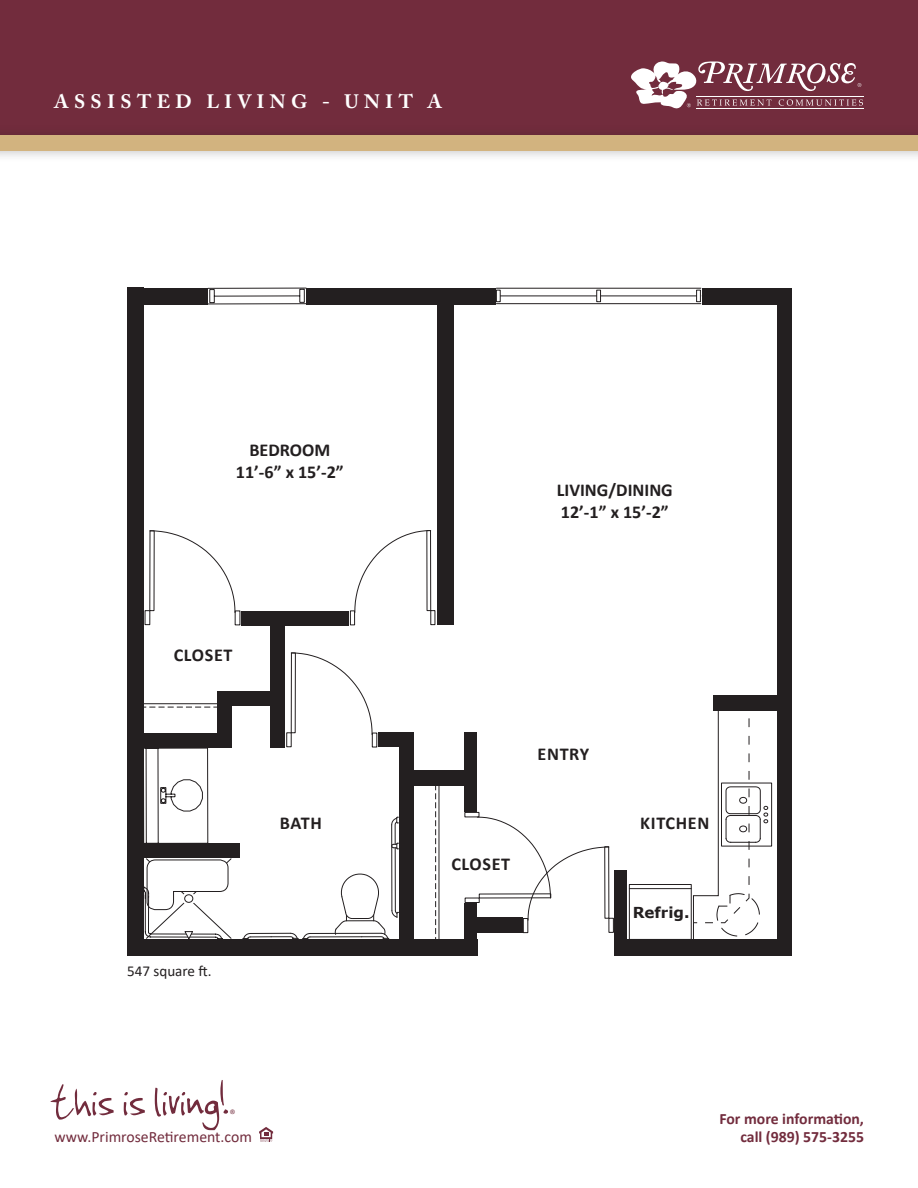
<style>
.page{position:relative;width:918px;height:1188px;background:#fff}
.page>*{position:absolute;margin:0;border:0;box-sizing:border-box;transform-origin:0 0}
.t1{font:55.95px "Jenkinsv 20";color:#722c3d}
.t2{font:700 19.5px "Adobe Caslon";letter-spacing:.275em;color:#fff}
.t3{font:700 18.15px "Calibri";letter-spacing:.015em;color:#231f20}
.t4{font:700 18.15px "Calibri";letter-spacing:.035em;color:#231f20}
.t5{font:700 15.75px "Calibri";color:#722c3d}
.t6{font:15.75px "Calibri";color:#722c3d}
.t7{font:15.15px "Calibri";color:#231f20}
.t8{font:700 15.15px "Verdana";color:#231f20}
.t9{font:300 12.3px "Calibri";color:#722c3d}
</style>
<div class="page">
<div style="left:0;top:0;width:918px;height:149px;background:#722c3d"></div>
<div style="left:0;top:124px;width:918px;height:39px;background:#231f20;opacity:.3"></div>
<div style="left:0;top:136px;width:918px;height:15px;background:#d2b37f"></div>
<svg style="left:259px;top:1127px;width:14px;height:15px"></svg>
<hr style="left:696px;top:108px;width:168px;height:1px;background:#fff">
<hr style="left:696px;top:96px;width:168px;height:1px;background:#fff">
<svg style="left:631px;top:61px;width:232px;height:48px"></svg>
<div style="left:127px;top:288px;width:81px;height:16px;background:#231f20"></div>
<div style="left:306px;top:288px;width:146px;height:16px;background:#231f20"></div>
<div style="left:778px;top:288px;width:14px;height:663px;background:#231f20"></div>
<svg style="left:207px;top:287px;width:100px;height:18px"></svg>
<svg style="left:391px;top:816px;width:8px;height:34px"></svg>
<hr style="left:391px;top:825px;width:1px;height:86px;background:#231f20">
<hr style="left:395px;top:848px;width:1px;height:62px;background:#231f20">
<svg style="left:143px;top:748px;width:65px;height:95px"></svg>
<div style="left:702px;top:288px;width:77px;height:16px;background:#231f20"></div>
<div style="left:439px;top:288px;width:56px;height:16px;background:#231f20"></div>
<div style="left:437px;top:292px;width:16px;height:333px;background:#231f20"></div>
<div style="left:127px;top:288px;width:16px;height:655px;background:#231f20"></div>
<div style="left:241px;top:611px;width:107px;height:15px;background:#231f20"></div>
<div style="left:405px;top:770px;width:67px;height:16px;background:#231f20"></div>
<div style="left:464px;top:732px;width:13px;height:79px;background:#231f20"></div>
<div style="left:127px;top:940px;width:350px;height:16px;background:#231f20"></div>
<div style="left:614px;top:870px;width:13px;height:82px;background:#231f20"></div>
<div style="left:721px;top:783px;width:51px;height:63px;border:1px solid #231f20"></div>
<div style="left:629px;top:884px;width:63px;height:56px;border:1px solid #231f20"></div>
<hr style="left:629px;top:888px;width:62px;height:1px;background:#231f20">
<div style="left:138px;top:733px;width:92px;height:15px;background:#231f20"></div>
<div style="left:219px;top:691px;width:64px;height:15px;background:#231f20"></div>
<div style="left:270px;top:619px;width:15px;height:129px;background:#231f20"></div>
<div style="left:217px;top:691px;width:15px;height:57px;background:#231f20"></div>
<svg style="left:149px;top:530px;width:87px;height:83px"></svg>
<div style="left:145px;top:610px;width:5px;height:15px;border:1px solid #231f20"></div>
<svg style="left:354px;top:530px;width:77px;height:83px"></svg>
<div style="left:350px;top:611px;width:5px;height:14px;border:1px solid #231f20"></div>
<div style="left:430px;top:610px;width:5px;height:15px;border:1px solid #231f20"></div>
<hr style="left:140px;top:703px;width:79px;height:1px;background:#231f20">
<svg style="left:143px;top:707px;width:74px;height:1px"></svg>
<div style="left:138px;top:843px;width:101px;height:15px;background:#231f20"></div>
<svg style="left:143px;top:858px;width:89px;height:82px"></svg>
<div style="left:399px;top:732px;width:15px;height:211px;background:#231f20"></div>
<div style="left:378px;top:732px;width:34px;height:15px;background:#231f20"></div>
<svg style="left:242px;top:933px;width:69px;height:7px"></svg>
<svg style="left:335px;top:874px;width:64px;height:66px"></svg>
<hr style="left:310px;top:933px;width:71px;height:1px;background:#231f20">
<hr style="left:310px;top:937px;width:52px;height:1px;background:#231f20">
<svg style="left:290px;top:652px;width:83px;height:83px"></svg>
<div style="left:372px;top:733px;width:5px;height:14px;border:1px solid #231f20"></div>
<div style="left:286px;top:732px;width:6px;height:15px;border:1px solid #231f20"></div>
<div style="left:464px;top:904px;width:13px;height:50px;background:#231f20"></div>
<div style="left:470px;top:917px;width:52px;height:16px;background:#231f20"></div>
<div style="left:614px;top:940px;width:178px;height:16px;background:#231f20"></div>
<div style="left:523px;top:918px;width:5px;height:15px;border:1px solid #231f20"></div>
<div style="left:609px;top:918px;width:5px;height:15px;border:1px solid #231f20"></div>
<hr style="left:439px;top:784px;width:1px;height:159px;background:#231f20">
<svg style="left:435px;top:786px;width:1px;height:154px"></svg>
<svg style="left:477px;top:816px;width:133px;height:105px"></svg>
<div style="left:465px;top:812px;width:14px;height:5px;border:1px solid #231f20"></div>
<div style="left:465px;top:898px;width:15px;height:5px;border:1px solid #231f20"></div>
<div style="left:713px;top:696px;width:67px;height:15px;background:#231f20"></div>
<svg style="left:693px;top:711px;width:75px;height:229px"></svg>
<hr style="left:496px;top:303px;width:205px;height:1px;background:#231f20">
<hr style="left:496px;top:288px;width:205px;height:1px;background:#231f20">
<hr style="left:496px;top:296px;width:205px;height:1px;background:#231f20">
<hr style="left:597px;top:290px;width:4px;height:12px;background:#fff">
<div style="left:596px;top:290px;width:5px;height:12px;border:1px solid #231f20"></div>
<hr style="left:496px;top:290px;width:4px;height:12px;background:#fff">
<div style="left:496px;top:290px;width:5px;height:12px;border:1px solid #231f20"></div>
<div style="left:696px;top:290px;width:5px;height:12px;border:1px solid #231f20"></div>
<p class="t2" style="left:55px;top:90px;width:389px">ASSISTED LIVING - UNIT A</p>
<p class="t3" style="left:249px;top:437px;width:82px">BEDROOM</p>
<p class="t3" style="left:236px;top:459px;width:110px">11’-6” x 15’-2”</p>
<p class="t3" style="left:174px;top:642px;width:60px">CLOSET</p>
<p class="t3" style="left:557px;top:477px;width:118px">LIVING/DINING</p>
<p class="t3" style="left:561px;top:499px;width:110px">12’-1” x 15’-2”</p>
<p class="t3" style="left:538px;top:741px;width:53px">ENTRY</p>
<p class="t3" style="left:280px;top:810px;width:44px">BATH</p>
<p class="t4" style="left:640px;top:810px;width:71px">KITCHEN</p>
<p class="t3" style="left:451px;top:851px;width:60px">CLOSET</p>
<p class="t7" style="left:127px;top:961px;width:86px">547 square ft.</p>
<p class="t8" style="left:633px;top:902px;width:58px">Refrig.</p>
<h1 class="t1" style="left:49px;top:1071px;width:179px">this is living!</h1>
<p class="t9" style="left:230px;top:1106px;width:8px">®</p>
<p class="t5" style="left:719px;top:1108px;width:146px">For more information,</p>
<p class="t6" style="left:55px;top:1126px;width:199px">www.PrimroseRetirement.com</p>
<p class="t5" style="left:740px;top:1126px;width:125px">call (989) 575-3255</p>
</div>
